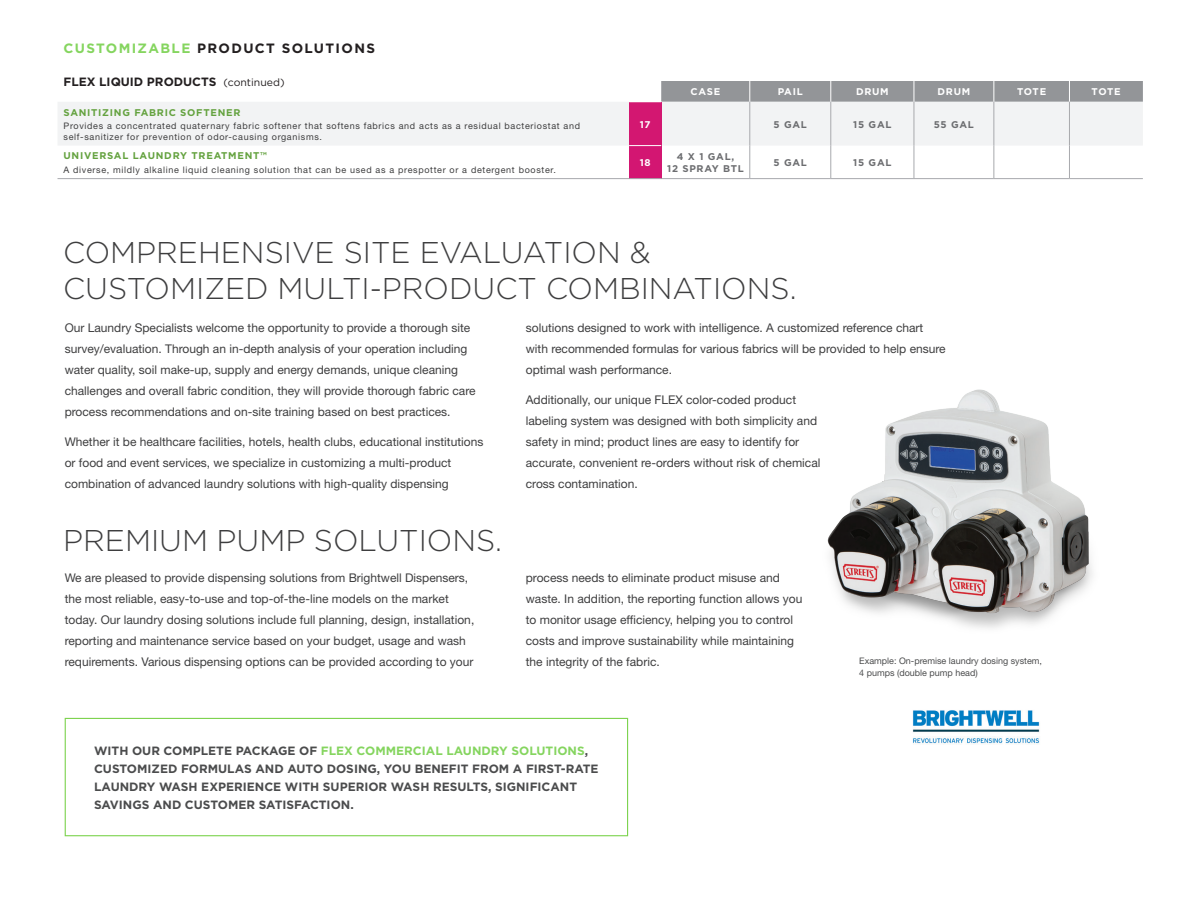
<style>
.page{position:relative;width:1188px;height:918px;background:#fff}
.page>*{position:absolute;margin:0;border:0;box-sizing:border-box;transform-origin:0 0}
.back_header{font:300 30px/36px "Gotham";color:#3e3e3f}
.Bullet_Copy{font:700 13.5px "Gotham";letter-spacing:.1em;color:#231f20}
.back_body_copy{font:12px/21px "Helvetica Neue LT Std";color:#3e3e3f}
.Bullet_Copy-2{font:700 12px/18px "Gotham";color:#4b4c4d}
.Bullet_Copy-3{font:700 12px "Gotham";color:#231f20}
.Table_Copy{font:700 9.75px "Gotham";letter-spacing:.075em;color:#64a23f}
.Table_Copy-2{font:700 9.75px/11.7px "Gotham";letter-spacing:.075em;color:#6c6d70;text-align:center}
.Table_Copy-3{font:700 9.75px "Gotham";letter-spacing:.075em;color:#fff}
.table_copy__v2{font:9px/10.8px "Helvetica Neue LT Std";letter-spacing:.075em;color:#3e3e3f}
.Bullet_Copy-4{font:9px/12px "Helvetica Neue LT Std";color:#4b4c4d}
.s1{color:#85d55f}
.s2{font-weight:400;font-size:10.5px}
</style>
<div class="page">
<svg style="left:661px;top:81px;width:482px;height:21px;background:#96989b"></svg>
<div style="left:58px;top:102px;width:1085px;height:44px;background:#f2f3f4"></div>
<div style="left:629px;top:102px;width:32px;height:44px;background:#d31771"></div>
<div style="left:629px;top:146px;width:32px;height:33px;background:#d31672"></div>
<hr style="left:750px;top:102px;width:1px;height:44px;background:#a8a9ad">
<hr style="left:750px;top:146px;width:1px;height:32px;background:#a8a9ad">
<hr style="left:1069px;top:102px;width:1px;height:44px;background:#a8a9ad">
<hr style="left:1069px;top:146px;width:1px;height:32px;background:#a8a9ad">
<hr style="left:831px;top:102px;width:1px;height:44px;background:#a8a9ad">
<hr style="left:831px;top:146px;width:1px;height:32px;background:#a8a9ad">
<hr style="left:914px;top:102px;width:1px;height:44px;background:#a8a9ad">
<hr style="left:914px;top:146px;width:1px;height:32px;background:#a8a9ad">
<hr style="left:994px;top:102px;width:1px;height:44px;background:#a8a9ad">
<hr style="left:994px;top:146px;width:1px;height:32px;background:#a8a9ad">
<hr style="left:629px;top:145px;width:32px;height:1px;background:#fff">
<hr style="left:629px;top:102px;width:32px;height:1px;background:#fff">
<hr style="left:58px;top:178px;width:571px;height:1px;background:#a8a9ad">
<hr style="left:629px;top:178px;width:32px;height:1px;background:#a8a9ad">
<hr style="left:661px;top:178px;width:89px;height:1px;background:#a8a9ad">
<hr style="left:750px;top:178px;width:81px;height:1px;background:#a8a9ad">
<hr style="left:831px;top:178px;width:83px;height:1px;background:#a8a9ad">
<hr style="left:914px;top:178px;width:80px;height:1px;background:#a8a9ad">
<hr style="left:994px;top:178px;width:75px;height:1px;background:#a8a9ad">
<hr style="left:1069px;top:178px;width:74px;height:1px;background:#a8a9ad">
<img style="left:827px;top:389px;width:266px;height:239px">
<img style="left:912px;top:710px;width:128px;height:34px">
<div style="left:65px;top:718px;width:563px;height:118px;border:1px solid #7dd34f"></div>
<p class="Bullet_Copy" style="left:64px;top:39px;width:313px"><span class="s1">CUSTOMIZABLE</span> PRODUCT SOLUTIONS</p>
<p class="Bullet_Copy-3" style="left:64px;top:74px;width:223px">FLEX LIQUID PRODUCTS <span class="s2">(continued)</span></p>
<p class="Table_Copy-3" style="left:691px;top:85px;width:31px">CASE</p>
<p class="Table_Copy-3" style="left:778px;top:85px;width:27px">PAIL</p>
<p class="Table_Copy-3" style="left:856px;top:85px;width:34px">DRUM</p>
<p class="Table_Copy-3" style="left:938px;top:85px;width:34px">DRUM</p>
<p class="Table_Copy-3" style="left:1017px;top:85px;width:31px">TOTE</p>
<p class="Table_Copy-3" style="left:1092px;top:85px;width:31px">TOTE</p>
<p class="Table_Copy" style="left:64px;top:106px;width:178px">SANITIZING FABRIC SOFTENER</p>
<p class="table_copy__v2" style="left:64px;top:120px;width:518px">Provides a concentrated quaternary fabric softener that softens fabrics and acts as a residual bacteriostat and self-sanitizer for prevention of odor-causing organisms.</p>
<p class="Table_Copy-3" style="left:640px;top:118px;width:12px">17</p>
<p class="Table_Copy-2" style="left:774px;top:118px;width:35px">5 GAL</p>
<p class="Table_Copy-2" style="left:853px;top:118px;width:40px">15 GAL</p>
<p class="Table_Copy-2" style="left:934px;top:118px;width:42px">55 GAL</p>
<p class="Table_Copy" style="left:64px;top:149px;width:205px">UNIVERSAL LAUNDRY TREATMENT™</p>
<p class="table_copy__v2" style="left:64px;top:164px;width:494px">A diverse, mildly alkaline liquid cleaning solution that can be used as a prespotter or a detergent booster.</p>
<p class="Table_Copy-3" style="left:640px;top:156px;width:12px">18</p>
<p class="Table_Copy-2" style="left:667px;top:151px;width:78px">4 X 1 GAL,<br>12 SPRAY BTL</p>
<p class="Table_Copy-2" style="left:774px;top:157px;width:35px">5 GAL</p>
<p class="Table_Copy-2" style="left:853px;top:157px;width:40px">15 GAL</p>
<p class="back_header" style="left:63px;top:233px;width:735px">COMPREHENSIVE SITE EVALUATION &amp;<br>CUSTOMIZED MULTI-PRODUCT COMBINATIONS.</p>
<p class="back_body_copy" style="left:65px;top:317px;width:412px">Our Laundry Specialists welcome the opportunity to provide a thorough site survey/evaluation. Through an in-depth analysis of your operation including water quality, soil make-up, supply and energy demands, unique cleaning challenges and overall fabric condition, they will provide thorough fabric care process recommendations and on-site training based on best practices.</p>
<p class="back_body_copy" style="left:65px;top:431px;width:420px">Whether it be healthcare facilities, hotels, health clubs, educational institutions or food and event services, we specialize in customizing a multi-product combination of advanced laundry solutions with high-quality dispensing</p>
<p class="back_body_copy" style="left:526px;top:317px;width:421px">solutions designed to work with intelligence. A customized reference chart with recommended formulas for various fabrics will be provided to help ensure optimal wash performance.</p>
<p class="back_body_copy" style="left:526px;top:389px;width:296px">Additionally, our unique FLEX color-coded product labeling system was designed with both simplicity and safety in mind; product lines are easy to identify for accurate, convenient re-orders without risk of chemical cross contamination.</p>
<p class="back_header" style="left:63px;top:522px;width:441px">PREMIUM PUMP SOLUTIONS.</p>
<p class="back_body_copy" style="left:65px;top:567px;width:411px">We are pleased to provide dispensing solutions from Brightwell Dispensers, the most reliable, easy-to-use and top-of-the-line models on the market today. Our laundry dosing solutions include full planning, design, installation, reporting and maintenance service based on your budget, usage and wash requirements. Various dispensing options can be provided according to your</p>
<p class="back_body_copy" style="left:526px;top:567px;width:278px">process needs to eliminate product misuse and waste. In addition, the reporting function allows you to monitor usage efficiency, helping you to control costs and improve sustainability while maintaining the integrity of the fabric.</p>
<p class="Bullet_Copy-2" style="left:94px;top:742px;width:506px">WITH OUR COMPLETE PACKAGE OF <span class="s1">FLEX COMMERCIAL LAUNDRY SOLUTIONS</span>, CUSTOMIZED FORMULAS AND AUTO DOSING, YOU BENEFIT FROM A FIRST-RATE LAUNDRY WASH EXPERIENCE WITH SUPERIOR WASH RESULTS, SIGNIFICANT SAVINGS AND CUSTOMER SATISFACTION.</p>
<p class="Bullet_Copy-4" style="left:859px;top:654px;width:184px">Example: On-premise laundry dosing system,<br>4 pumps (double pump head)</p>
</div>
